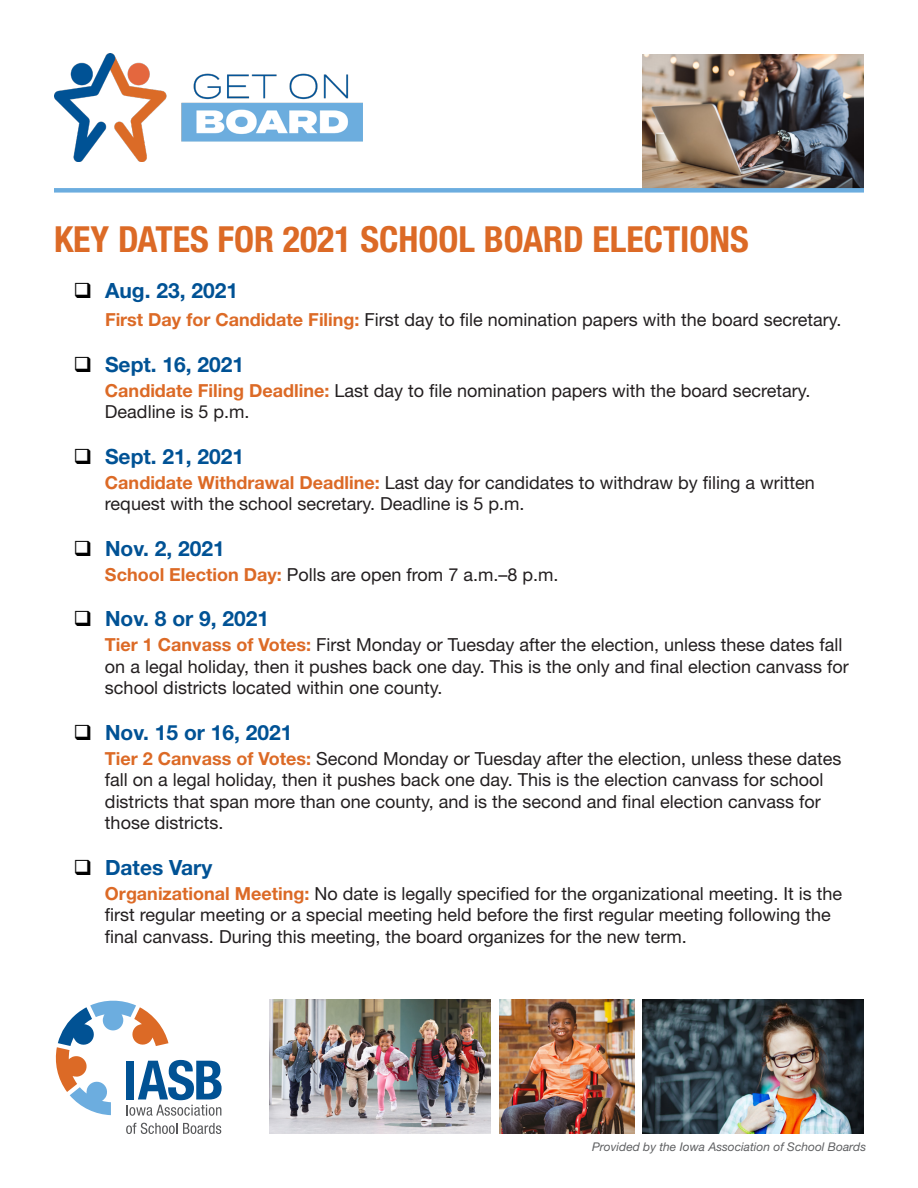
<style>
.page{position:relative;width:918px;height:1188px;background:#fff}
.page>*{position:absolute;margin:0;border:0;box-sizing:border-box;transform-origin:0 0}
.t1{font:700 condensed 36px "Helvetica Neue LT Std";color:#dc6a26}
.Date{font:700 21px "Helvetica Neue LT Std";color:#005295}
.t2{font:18px/21.6px "Helvetica Neue LT Std";color:#231f20}
.t3{font:italic 12px "Helvetica Neue LT Std";color:#5f6062}
.s1{color:#000}
.s2{font-weight:700;color:#dc6a26}
</style>
<div class="page">
<img style="left:643px;top:54px;width:221px;height:134px">
<img style="left:54px;top:54px;width:309px;height:107px">
<div style="left:54px;top:188px;width:810px;height:5px;background:#6caddf"></div>
<svg style="left:126px;top:1123px;width:51px;height:11px"></svg>
<svg style="left:183px;top:1123px;width:38px;height:11px"></svg>
<svg style="left:55px;top:1000px;width:167px;height:116px"></svg>
<img style="left:643px;top:999px;width:221px;height:135px">
<img style="left:499px;top:999px;width:135px;height:135px">
<img style="left:269px;top:999px;width:221px;height:135px">
<p class="t1" style="left:54px;top:218px;width:696px">KEY DATES FOR 2021 SCHOOL BOARD ELECTIONS</p>
<p class="Date" style="left:74px;top:277px;width:166px"><span class="s1">❑</span> Aug. 23, 2021</p>
<p class="t2" style="left:105px;top:309px;width:738px"><span class="s2">First Day for Candidate Filing:</span> First day to file nomination papers with the board secretary.</p>
<p class="Date" style="left:74px;top:351px;width:172px"><span class="s1">❑</span> Sept. 16, 2021</p>
<p class="t2" style="left:105px;top:379px;width:707px"><span class="s2">Candidate Filing Deadline:</span> Last day to file nomination papers with the board secretary.<br>Deadline is 5 p.m.</p>
<p class="Date" style="left:74px;top:443px;width:172px"><span class="s1">❑</span> Sept. 21, 2021</p>
<p class="t2" style="left:105px;top:471px;width:711px"><span class="s2">Candidate Withdrawal Deadline:</span> Last day for candidates to withdraw by filing a written request with the school secretary. Deadline is 5 p.m.</p>
<p class="Date" style="left:74px;top:535px;width:153px"><span class="s1">❑</span> Nov. 2, 2021</p>
<p class="t2" style="left:105px;top:563px;width:455px"><span class="s2">School Election Day:</span> Polls are open from 7 a.m.–8 p.m.</p>
<p class="Date" style="left:74px;top:606px;width:197px"><span class="s1">❑</span> Nov. 8 or 9, 2021</p>
<p class="t2" style="left:105px;top:634px;width:745px"><span class="s2">Tier 1 Canvass of Votes:</span> First Monday or Tuesday after the election, unless these dates fall on a legal holiday, then it pushes back one day. This is the only and final election canvass for school districts located within one county.</p>
<p class="Date" style="left:74px;top:719px;width:221px"><span class="s1">❑</span> Nov. 15 or 16, 2021</p>
<p class="t2" style="left:105px;top:747px;width:738px"><span class="s2">Tier 2 Canvass of Votes:</span> Second Monday or Tuesday after the election, unless these dates fall on a legal holiday, then it pushes back one day. This is the election canvass for school districts that span more than one county, and is the second and final election canvass for those districts.</p>
<p class="Date" style="left:74px;top:854px;width:140px"><span class="s1">❑</span> Dates Vary</p>
<p class="t2" style="left:105px;top:882px;width:739px"><span class="s2">Organizational Meeting:</span> No date is legally specified for the organizational meeting. It is the first regular meeting or a special meeting held before the first regular meeting following the final canvass. During this meeting, the board organizes for the new term.</p>
<p class="t3" style="left:592px;top:1139px;width:276px">Provided by the Iowa Association of School Boards</p>
</div>
